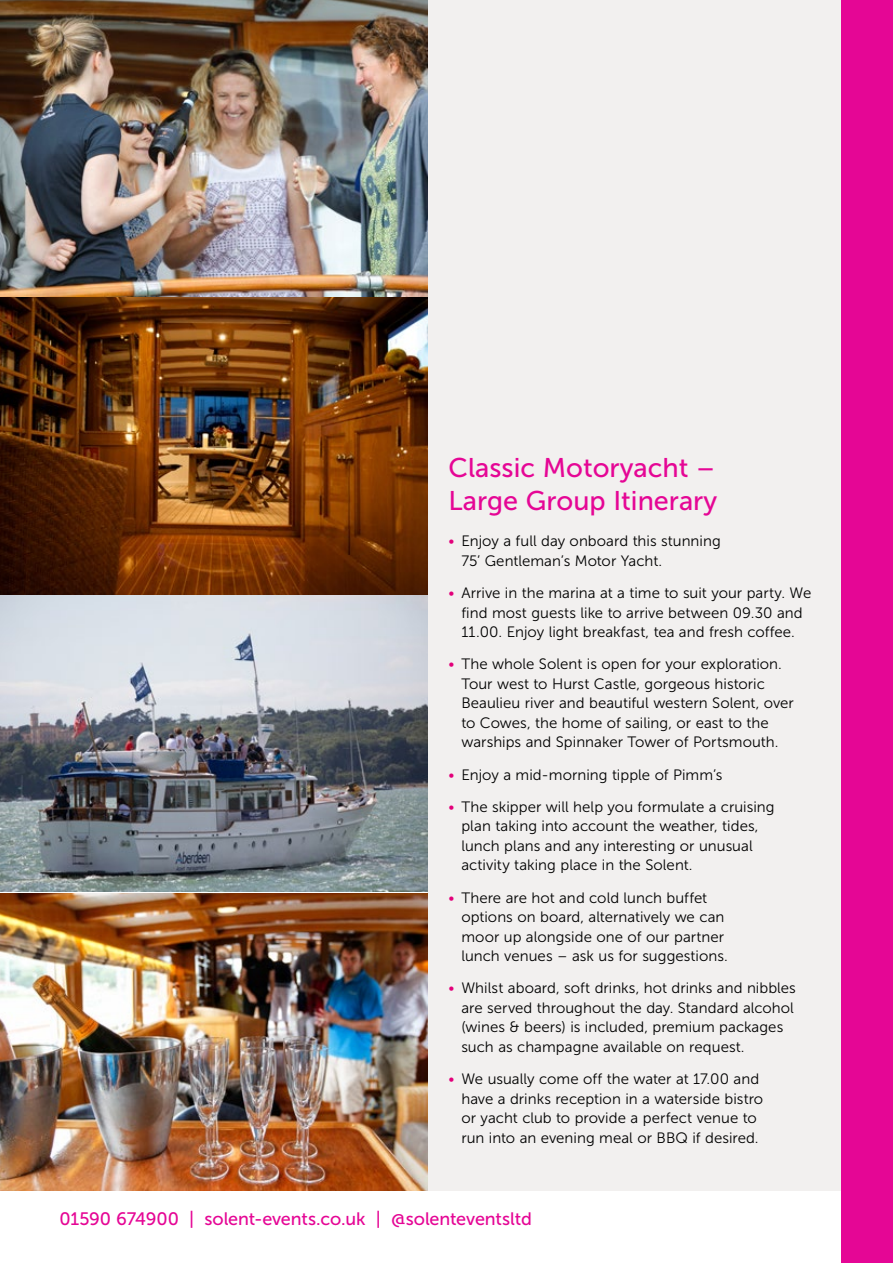
<style>
.page{position:relative;width:893px;height:1263px;background:#fff}
.page>*{position:absolute;margin:0;border:0;box-sizing:border-box;transform-origin:0 0}
.t1{font:27px/32.4px "Museo Sans 500";color:#e50695}
.t2{font:18px "Museo Sans 500";letter-spacing:-.005em;color:#e50695}
.t3{font:15px/19.5px "Museo Sans 300";letter-spacing:.005em;color:#000}
.s1{color:#e2007a}
</style>
<div class="page">
<div style="left:427px;top:0;width:415px;height:1191px;background:#f2f0ef"></div>
<img style="left:0;top:0;width:427px;height:595px">
<img style="left:0;top:893px;width:427px;height:298px">
<img style="left:0;top:298px;width:427px;height:296px">
<img style="left:0;top:595px;width:427px;height:297px">
<div style="left:842px;top:0;width:51px;height:1263px;background:#e50695"></div>
<h1 class="t1" style="left:449px;top:452px;width:270px">Classic Motoryacht –<br>Large Group Itinerary</h1>
<p class="t3" style="left:461px;top:531px;width:261px;text-indent:-13px"><span class="s1">•</span> Enjoy a full day onboard this stunning<br>75’ Gentleman’s Motor Yacht.</p>
<p class="t3" style="left:449px;top:583px;width:364px;text-align:center"><span class="s1">•</span> Arrive in the marina at a time to suit your party. We find most guests like to arrive between 09.30 and<br>11.00. Enjoy light breakfast, tea and fresh coffee.</p>
<p class="t3" style="left:461px;top:654px;width:334px;text-indent:-13px"><span class="s1">•</span> The whole Solent is open for your exploration.<br>Tour west to Hurst Castle, gorgeous historic Beaulieu river and beautiful western Solent, over to Cowes, the home of sailing, or east to the warships and Spinnaker Tower of Portsmouth.</p>
<p class="t3" style="left:449px;top:765px;width:275px"><span class="s1">•</span> Enjoy a mid-morning tipple of Pimm’s</p>
<p class="t3" style="left:461px;top:797px;width:315px;text-indent:-13px"><span class="s1">•</span> The skipper will help you formulate a cruising plan taking into account the weather, tides, lunch plans and any interesting or unusual activity taking place in the Solent.</p>
<p class="t3" style="left:461px;top:888px;width:268px;text-indent:-13px"><span class="s1">•</span> There are hot and cold lunch buffet options on board, alternatively we can moor up alongside one of our partner lunch venues – ask us for suggestions.</p>
<p class="t3" style="left:461px;top:978px;width:336px;text-indent:-13px"><span class="s1">•</span> Whilst aboard, soft drinks, hot drinks and nibbles are served throughout the day. Standard alcohol (wines &amp; beers) is included, premium packages such as champagne available on request.</p>
<p class="t3" style="left:461px;top:1069px;width:303px;text-indent:-13px"><span class="s1">•</span> We usually come off the water at 17.00 and have a drinks reception in a waterside bistro or yacht club to provide a perfect venue to run into an evening meal or BBQ if desired.</p>
<p class="t2" style="left:60px;top:1209px;width:474px">01590 674900 | solent-events.co.uk | @solenteventsltd</p>
</div>
